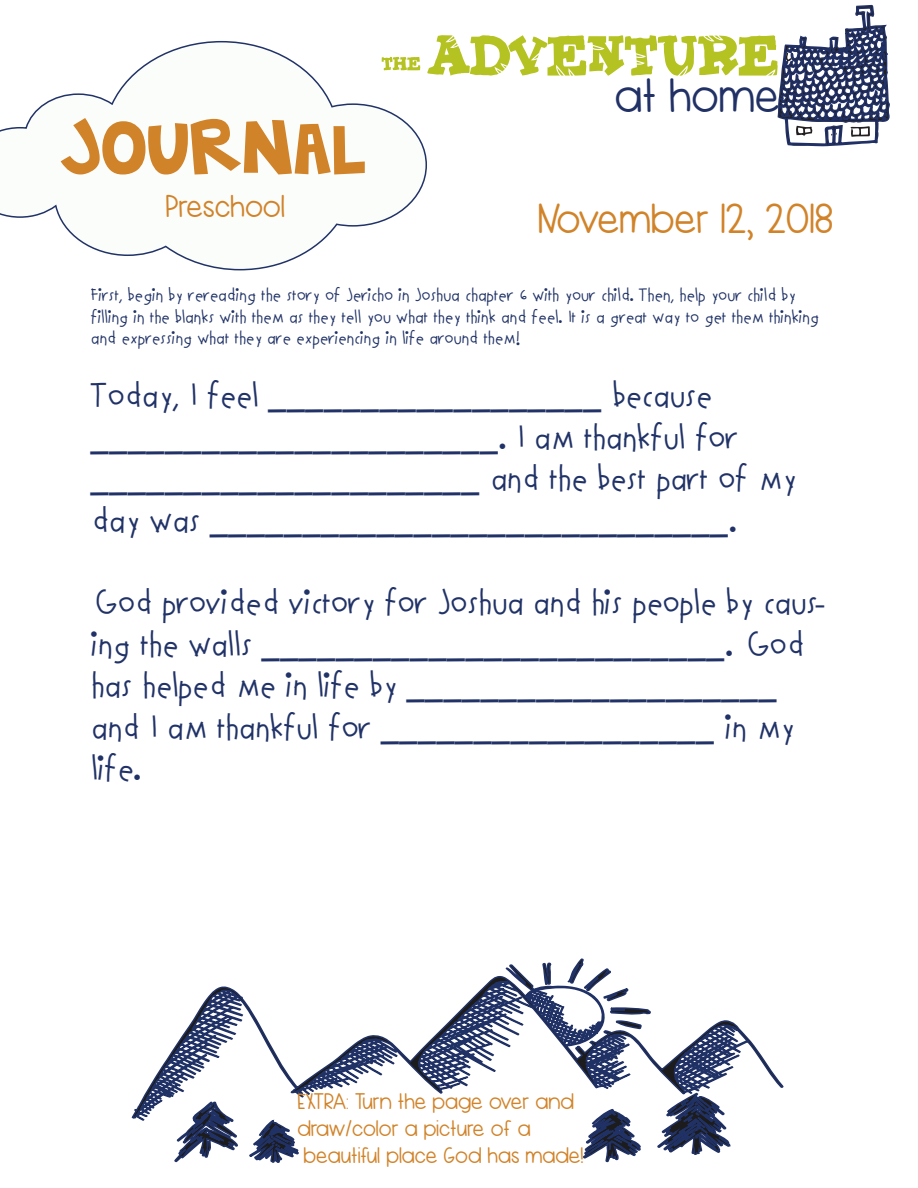
<style>
.page{position:relative;width:918px;height:1188px;background:#fff}
.page>*{position:absolute;margin:0;border:0;box-sizing:border-box;transform-origin:0 0}
.t1{font:55.5px "MTF Jumpin'Jack";color:#d1832a}
.t2{font:48px "Pond Free Me";color:#213166}
.t3{font:42px "Pond Free Me";color:#d18329}
.t4{font:34.5px/41.4px "Ckjoy";color:#203267}
.t5{font:31.5px "Pond Free Me";color:#d1832a}
.t6{font:22.5px/27px "Pond Free Me";color:#d18329}
.t7{font:18px/21.6px "Ckjoy";color:#203267}
</style>
<div class="page">
<svg style="left:0;top:40px;width:427px;height:231px"></svg>
<svg style="left:174px;top:1122px;width:125px;height:41px"></svg>
<svg style="left:583px;top:1122px;width:148px;height:41px"></svg>
<svg style="left:131px;top:976px;width:653px;height:146px"></svg>
<svg style="left:505px;top:962px;width:47px;height:66px"></svg>
<svg style="left:567px;top:958px;width:71px;height:43px"></svg>
<svg style="left:609px;top:1007px;width:67px;height:23px"></svg>
<svg style="left:382px;top:57px;width:38px;height:13px"></svg>
<svg style="left:427px;top:4px;width:463px;height:143px"></svg>
<p class="t1" style="left:59px;top:115px;width:308px">JOURNAL</p>
<p class="t5" style="left:166px;top:194px;width:121px">Preschool</p>
<p class="t2" style="left:616px;top:76px;width:166px">at home</p>
<p class="t3" style="left:539px;top:202px;width:297px">November 12, 2018</p>
<p class="t7" style="left:91px;top:286px;width:729px">First, begin by rereading the story of Jericho in Joshua chapter 6 with your child. Then, help your child by filling in the blanks with them as they tell you what they think and feel. It is a great way to get them thinking and expressing what they are experiencing in life around them!</p>
<p class="t4" style="left:91px;top:378px;width:706px">Today, I feel __________________ because ______________________. I am thankful for _____________________ and the best part of my day was ____________________________.</p>
<p class="t4" style="left:91px;top:585px;width:737px">God provided victory for Joshua and his people by caus&shy;ing the walls _________________________. God has helped me in life by ____________________ and I am thankful for __________________ in my life.</p>
<p class="t6" style="left:298px;top:1090px;width:278px">EXTRA: Turn the page over and draw/color a picture of a</p>
<p class="t6" style="left:304px;top:1144px;width:282px">beautiful place God has made!</p>
</div>
